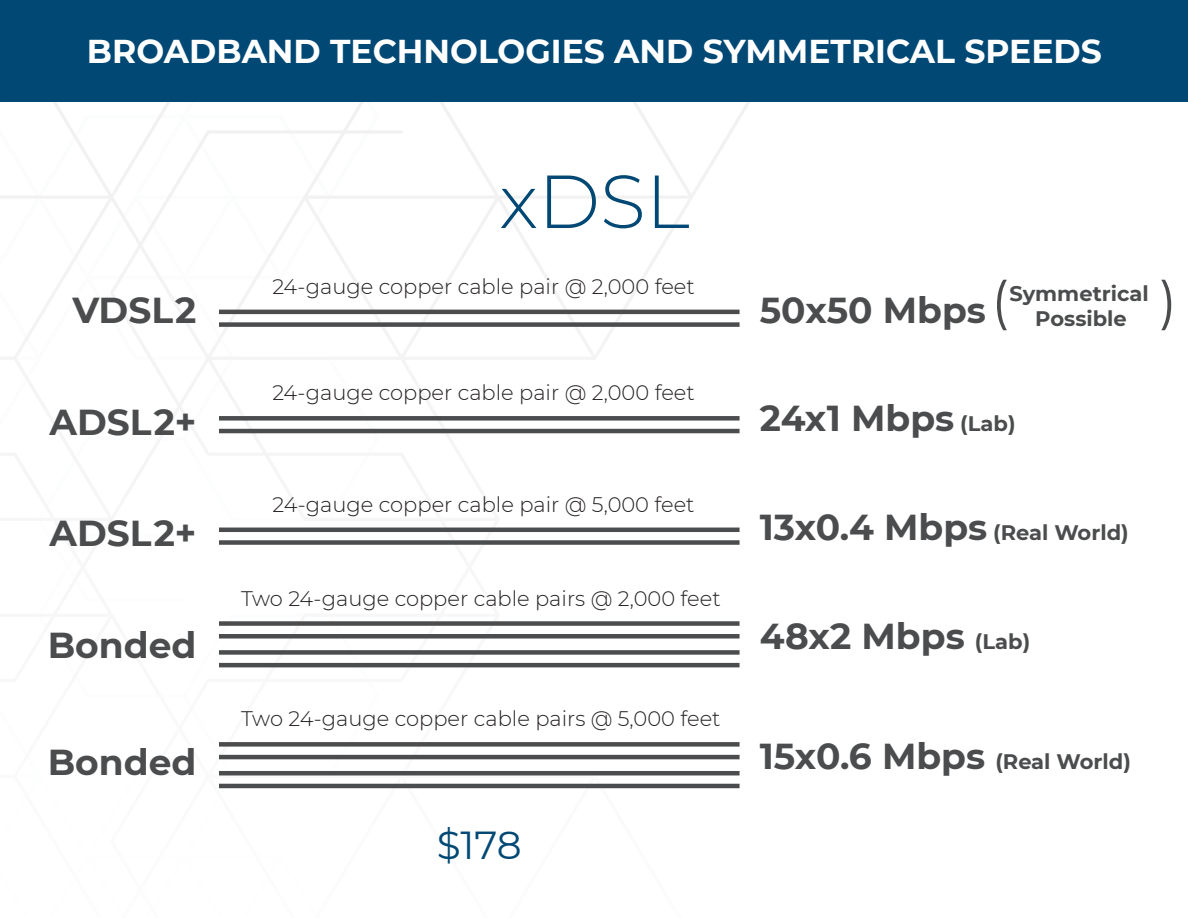
<style>
.page{position:relative;width:1188px;height:918px;background:#fff}
.page>*{position:absolute;margin:0;border:0;box-sizing:border-box;transform-origin:0 0}
.t1{font:300 75px "Montserrat";color:#014874}
.t2{font:39px "Montserrat";color:#014874}
.t3{font:700 36px "Montserrat";color:#4b4c4d}
.t4{font:700 33px "Montserrat";color:#fff}
.t5{font:300 21px "Montserrat";color:#231f20}
.t6{font:700 21px "Montserrat";color:#4b4c4d}
.s1{font-size:21px}
.s2{font-size:36px}
</style>
<div class="page">
<svg style="left:0;top:101px;width:761px;height:688px"></svg>
<div style="left:0;top:0;width:1188px;height:101px;background:#014874"></div>
<hr style="left:219px;top:310px;width:521px;height:4px;background:#4b4c4d">
<div style="left:219px;top:416px;width:521px;height:5px;background:#4b4c4d"></div>
<hr style="left:219px;top:528px;width:521px;height:4px;background:#4b4c4d">
<div style="left:219px;top:742px;width:521px;height:5px;background:#4b4c4d"></div>
<div style="left:219px;top:621px;width:521px;height:5px;background:#4b4c4d"></div>
<hr style="left:219px;top:771px;width:521px;height:4px;background:#4b4c4d">
<div style="left:219px;top:650px;width:521px;height:5px;background:#4b4c4d"></div>
<div style="left:219px;top:322px;width:521px;height:5px;background:#4b4c4d"></div>
<hr style="left:219px;top:429px;width:521px;height:4px;background:#4b4c4d">
<div style="left:219px;top:540px;width:521px;height:5px;background:#4b4c4d"></div>
<hr style="left:219px;top:755px;width:521px;height:4px;background:#4b4c4d">
<div style="left:219px;top:634px;width:521px;height:5px;background:#4b4c4d"></div>
<hr style="left:219px;top:784px;width:521px;height:4px;background:#4b4c4d">
<hr style="left:219px;top:663px;width:521px;height:4px;background:#4b4c4d">
<svg style="left:997px;top:280px;width:10px;height:50px"></svg>
<svg style="left:1161px;top:280px;width:10px;height:50px"></svg>
<p class="t4" style="left:87px;top:28px;width:1016px">BROADBAND TECHNOLOGIES AND SYMMETRICAL SPEEDS</p>
<p class="t3" style="left:72px;top:284px;width:126px">VDSL2</p>
<p class="t3" style="left:50px;top:396px;width:148px">ADSL2+</p>
<p class="t3" style="left:50px;top:507px;width:148px">ADSL2+</p>
<p class="t3" style="left:48px;top:619px;width:150px">Bonded</p>
<p class="t3" style="left:48px;top:737px;width:150px">Bonded</p>
<p class="t1" style="left:499px;top:150px;width:192px">xDSL</p>
<p class="t5" style="left:272px;top:272px;width:424px">24-gauge copper cable pair @ 2,000 feet</p>
<p class="t5" style="left:272px;top:379px;width:424px">24-gauge copper cable pair @ 2,000 feet</p>
<p class="t5" style="left:273px;top:490px;width:424px">24-gauge copper cable pair @ 5,000 feet</p>
<p class="t5" style="left:241px;top:584px;width:481px">Two 24-gauge copper cable pairs @ 2,000 feet</p>
<p class="t5" style="left:241px;top:705px;width:481px">Two 24-gauge copper cable pairs @ 5,000 feet</p>
<p class="t2" style="left:437px;top:818px;width:86px">$178</p>
<p class="t3" style="left:760px;top:284px;width:228px">50x50 Mbps</p>
<p class="t6" style="left:1010px;top:279px;width:141px">Symmetrical</p>
<p class="t6" style="left:1035px;top:303px;width:93px">Possible</p>
<p class="t3" style="left:760px;top:393px;width:257px">24x1 Mbps <span class="s1">(Lab)</span></p>
<p class="t6" style="left:760px;top:517px;width:370px"><span class="s2">13x0.4 Mbps</span> (Real World)</p>
<p class="t3" style="left:760px;top:610px;width:272px">48x2 Mbps <span class="s1">(Lab)</span></p>
<p class="t6" style="left:760px;top:747px;width:373px"><span class="s2">15x0.6 Mbps</span> (Real World)</p>
</div>
